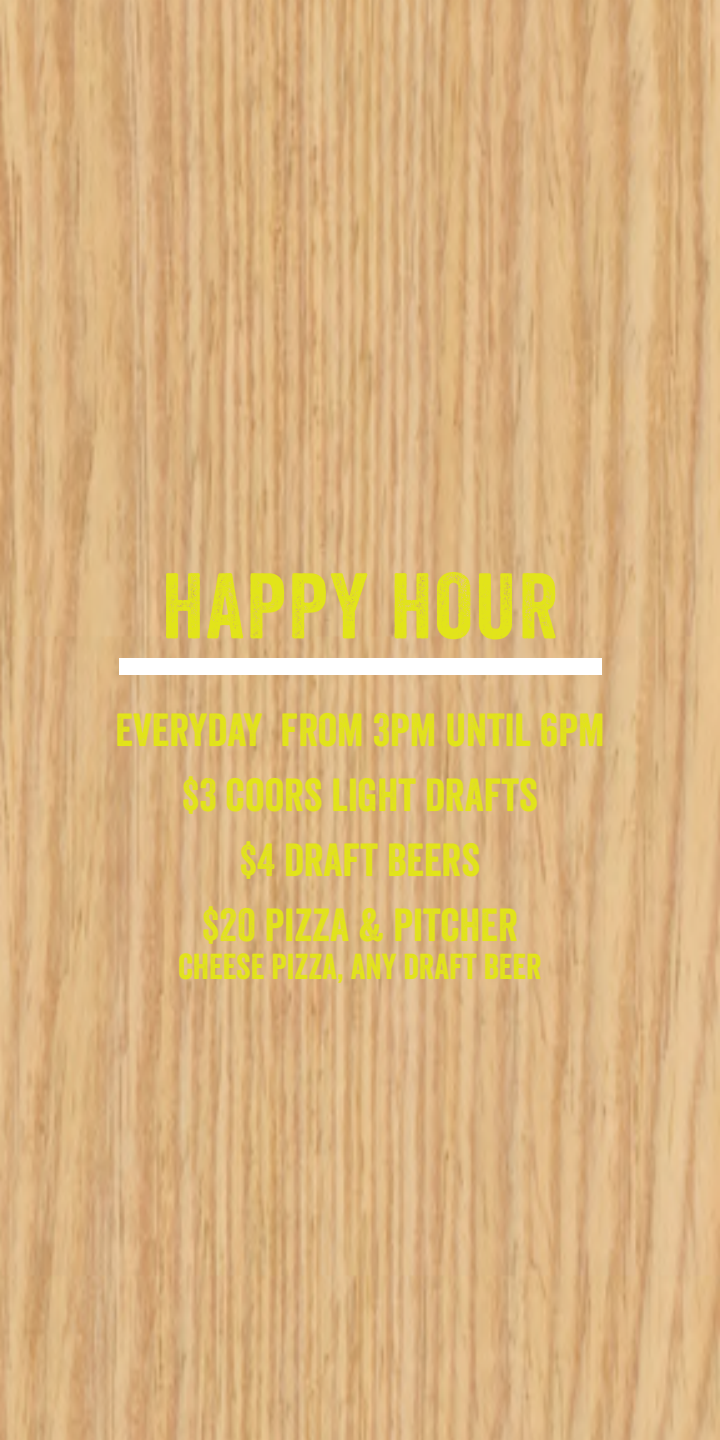
<style>
.page{position:relative;width:720px;height:1440px;background:#fff}
.page>*{position:absolute;margin:0;border:0;box-sizing:border-box;transform-origin:0 0}
.t1{font:90px "Veneer";letter-spacing:.025em;color:#e2e41a}
.t2{font:45px/65px "Veneer";color:#e2e41a;text-align:center}
.t3{font:35px "Veneer";color:#e2e41a}
</style>
<div class="page">
<img style="left:0;top:0;width:720px;height:1440px">
<div style="left:119px;top:658px;width:482px;height:16px;background:#fff"></div>
<h1 class="t1" style="left:162px;top:551px;width:397px">HAPPY HOUR</h1>
<p class="t2" style="left:115px;top:697px;width:491px">EVERYDAY FROM 3PM UNTIL 6PM $3 COORS LIGHT DRAFTS<br>$4 DRAFT BEERS<br>$20 PIZZA &amp; PITCHER</p>
<p class="t3" style="left:178px;top:945px;width:365px">CHEESE PIZZA, ANY DRAFT BEER</p>
</div>
